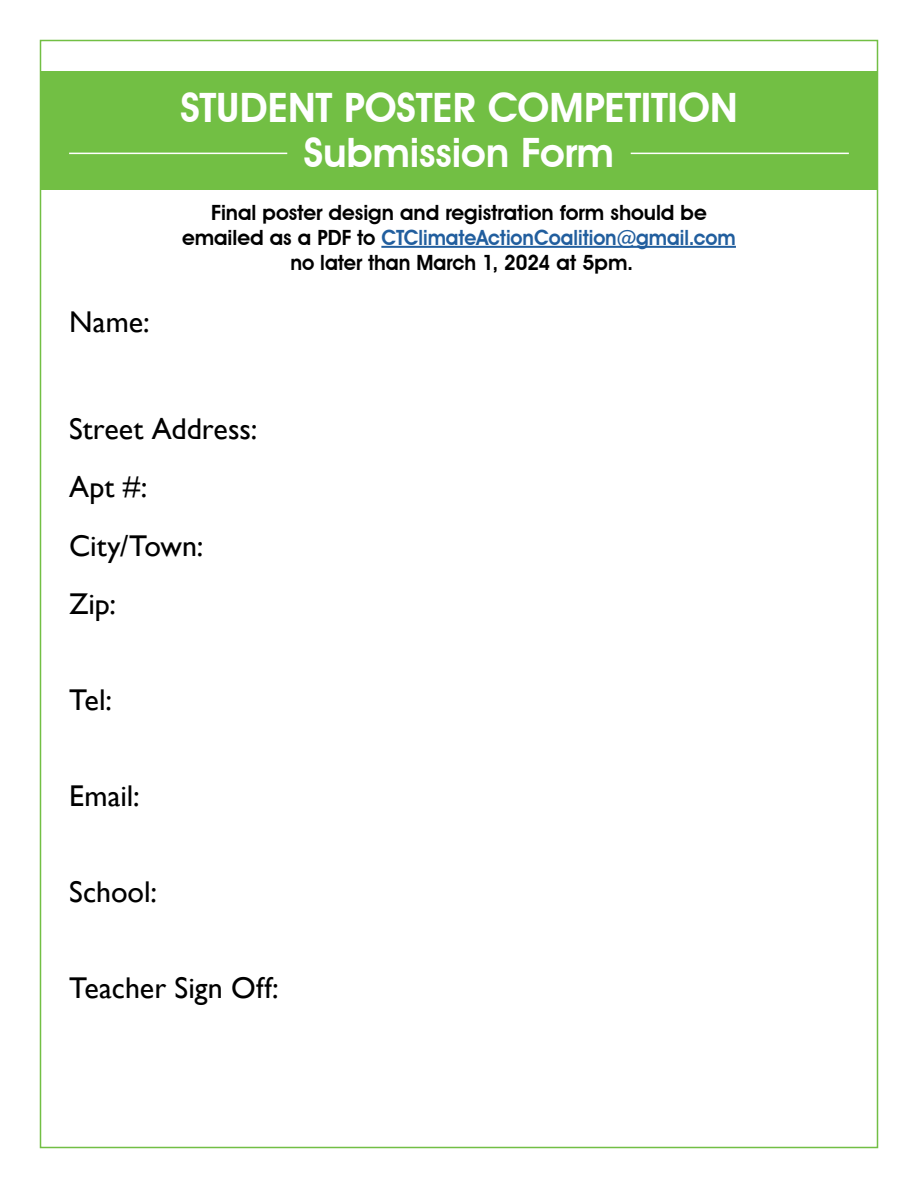
<style>
.page{position:relative;width:918px;height:1188px;background:#fff}
.page>*{position:absolute;margin:0;border:0;box-sizing:border-box;transform-origin:0 0}
.t1{font:600 40.5px/45px "Avant Garde IT Cby BT";letter-spacing:-.005em;color:#fff;text-align:center}
.t2{font:30px/58.5px "Gill Sans";color:#000}
.t3{font:600 21px/25.2px "Avant Garde IT Cby BT";letter-spacing:-.005em;color:#000;text-align:center}
.s1{color:#215e9e}
</style>
<div class="page">
<div style="left:41px;top:71px;width:836px;height:119px;background:#72bf44"></div>
<hr style="left:69px;top:153px;width:218px;height:1px;background:#fff">
<hr style="left:631px;top:153px;width:218px;height:1px;background:#fff">
<hr style="left:381px;top:246px;width:355px;height:2px;background:#215e9e">
<h1 class="t1" style="left:180px;top:85px;width:559px">STUDENT POSTER COMPETITION<br>Submission Form</h1>
<h2 class="t2" style="left:69px;top:293px;width:82px">Name:</h2>
<p class="t3" style="left:182px;top:199px;width:555px">Final poster design and registration form should be emailed as a PDF to <span class="s1">CTClimateActionCoalition@gmail.com </span>no later than March 1, 2024 at 5pm.</p>
<h2 class="t2" style="left:69px;top:400px;width:190px">Street Address:<br>Apt #:<br>City/Town:<br>Zip:</h2>
<h2 class="t2" style="left:69px;top:671px;width:44px">Tel:</h2>
<h2 class="t2" style="left:69px;top:767px;width:72px">Email:</h2>
<h2 class="t2" style="left:69px;top:863px;width:89px">School:</h2>
<h2 class="t2" style="left:69px;top:959px;width:211px">Teacher Sign Off:</h2>
</div>
